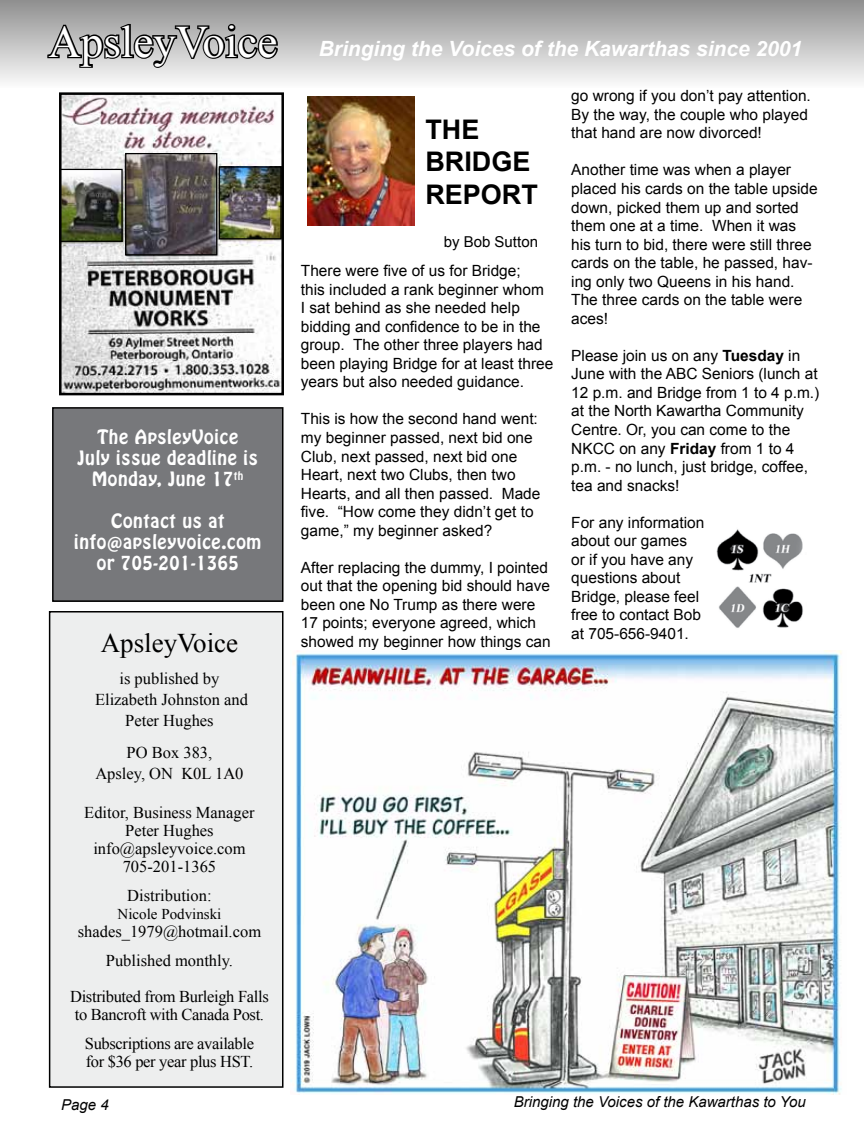
<style>
.page{position:relative;width:864px;height:1134px;background:#fff}
.page>*{position:absolute;margin:0;border:0;box-sizing:border-box;transform-origin:0 0}
.t1{font:700 27px/32.4px "Arial";color:#000}
.t2{font:27px "Times New Roman";color:#000}
.t3{font:italic 700 21px "Arial";color:#fff}
.t4{font:17.4px/21px "Hobo Std";letter-spacing:.04em;color:#fff;text-align:center}
.t5{font:16.5px/21px "Times New Roman";color:#000;text-align:center}
.t6{font:16.5px/18px "Times New Roman";letter-spacing:-.02em;color:#000}
.t7{font:15.45px/18.6px "Arial";color:#000}
.t8{font:italic 15px "Arial";color:#000}
.t9{font:15px "Times New Roman";color:#000}
.t10{font:15px "Arial";color:#000}
.s1{font-family:"Times New Roman";font-weight:400;font-style:normal;font-size:45px}
.s2{font-weight:700}
</style>
<div class="page">
<div style="left:50px;top:612px;width:233px;height:475px;background:#edeeee"></div>
<div style="left:49px;top:611px;width:235px;height:477px;border:2px solid #000"></div>
<div style="left:0;top:0;width:864px;height:88px;background:linear-gradient(to bottom,#8f8f8f,#fbfbfb)"></div>
<svg style="left:46px;top:21px;width:234px;height:49px;background:#888"></svg>
<img style="left:716px;top:529px;width:87px;height:99px">
<img style="left:307px;top:96px;width:107px;height:129px">
<div style="left:53px;top:408px;width:230px;height:193px;background:#77787b"></div>
<div style="left:52px;top:407px;width:232px;height:195px;border:2px solid #000"></div>
<img style="left:63px;top:96px;width:217px;height:162px">
<img style="left:63px;top:258px;width:217px;height:133px">
<img style="left:127px;top:155px;width:88px;height:98px">
<div style="left:125px;top:153px;width:92px;height:102px;border:1px solid #000"></div>
<img style="left:221px;top:168px;width:59px;height:69px">
<div style="left:219px;top:166px;width:63px;height:73px;border:1px solid #000"></div>
<img style="left:63px;top:171px;width:58px;height:69px">
<div style="left:60px;top:169px;width:63px;height:73px;border:1px solid #000"></div>
<div style="left:59px;top:92px;width:225px;height:303px;border:3px solid #000"></div>
<img style="left:290px;top:650px;width:552px;height:444px">
<h2 class="t3" style="left:48px;top:35px;width:755px"><span class="s1">ApsleyVoice</span> Bringing the Voices of the Kawarthas since 2001</h2>
<p class="t4" style="left:78px;top:427px;width:182px">The ApsleyVoice<br>July issue deadline is<br>Monday, June 17<sup>th</sup></p>
<p class="t4" style="left:74px;top:511px;width:189px">Contact us at info@apsleyvoice.com or 705-201-1365</p>
<h1 class="t2" style="left:101px;top:625px;width:139px">ApsleyVoice</h1>
<p class="t5" style="left:95px;top:668px;width:155px">is published by<br>Elizabeth Johnston and<br>Peter Hughes</p>
<p class="t5" style="left:95px;top:741px;width:150px">PO Box 383,<br>Apsley, ON K0L 1A0</p>
<p class="t5" style="left:84px;top:804px;width:172px;line-height:18px">Editor, Business Manager<br>Peter Hughes info@apsleyvoice.com<br>705-201-1365</p>
<p class="t5" style="left:127px;top:885px;width:86px">Distribution:</p>
<p class="t9" style="left:118px;top:904px;width:105px">Nicole Podvinski</p>
<p class="t5" style="left:78px;top:917px;width:185px;line-height:28.8px">shades_1979@hotmail.com<br>Published monthly.</p>
<p class="t6" style="left:70px;top:987px;width:200px">Distributed from Burleigh Falls to Bancroft with Canada Post.</p>
<p class="t6" style="left:85px;top:1034px;width:171px">Subscriptions are available for $36 per year plus HST.</p>
<h1 class="t1" style="left:425px;top:114px;width:114px">THE<br>BRIDGE<br>REPORT</h1>
<p class="t10" style="left:444px;top:232px;width:96px">by Bob Sutton</p>
<p class="t7" style="left:301px;top:262px;width:254px">There were five of us for Bridge;<br>this included a rank beginner whom<br>I sat behind as she needed help bidding and confidence to be in the group. The other three players had been playing Bridge for at least three years but also needed guidance.</p>
<p class="t7" style="left:301px;top:410px;width:241px">This is how the second hand went: my beginner passed, next bid one<br>Club, next passed, next bid one<br>Heart, next two Clubs, then two<br>Hearts, and all then passed. Made five. “How come they didn’t get to game,” my beginner asked?</p>
<p class="t7" style="left:301px;top:558px;width:251px">After replacing the dummy, I pointed out that the opening bid should have been one No Trump as there were 17 points; everyone agreed, which showed my beginner how things can</p>
<p class="t7" style="left:571px;top:87px;width:241px">go wrong if you don’t pay attention.<br>By the way, the couple who played that hand are now divorced!</p>
<p class="t7" style="left:571px;top:161px;width:248px">Another time was when a player placed his cards on the table upside down, picked them up and sorted them one at a time. When it was his turn to bid, there were still three cards on the table, he passed, hav&shy;ing only two Queens in his hand.<br>The three cards on the table were aces!</p>
<p class="t7" style="left:571px;top:346px;width:250px">Please join us on any <span class="s2">Tuesday</span> in<br>June with the ABC Seniors (lunch at<br>12 p.m. and Bridge from 1 to 4 p.m.) at the North Kawartha Community<br>Centre. Or, you can come to the<br>NKCC on any <span class="s2">Friday</span> from 1 to 4 p.m. - no lunch, just bridge, coffee, tea and snacks!</p>
<p class="t7" style="left:571px;top:513px;width:135px">For any information about our games or if you have any questions about<br>Bridge, please feel free to contact Bob at 705-656-9401.</p>
<p class="t8" style="left:61px;top:1095px;width:49px">Page 4</p>
<p class="t8" style="left:514px;top:1092px;width:293px">Bringing the Voices of the Kawarthas to You</p>
</div>
